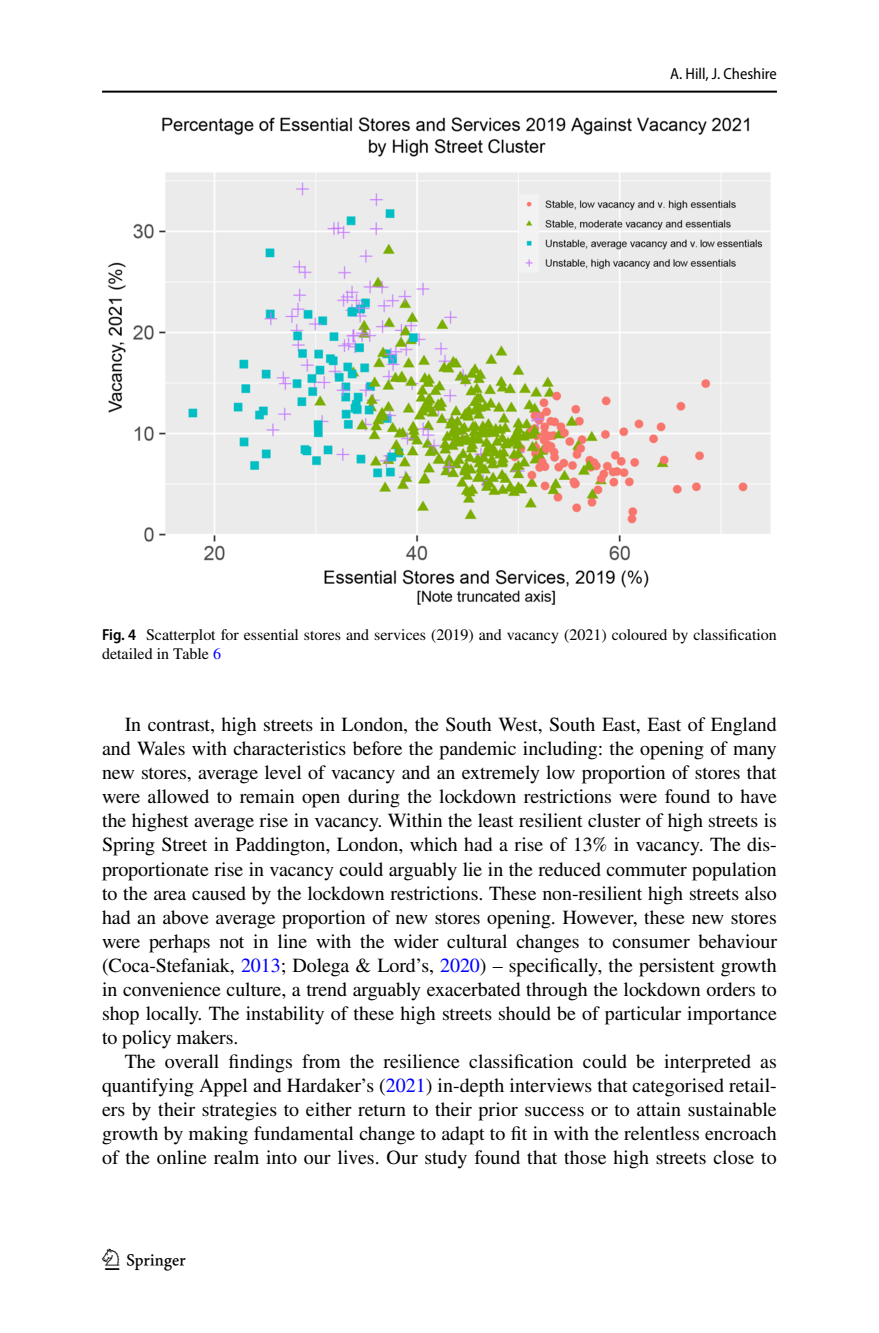
<style>
.page{position:relative;width:879px;height:1333px;background:#fff}
.page>*{position:absolute;margin:0;border:0;box-sizing:border-box;transform-origin:0 0}
.t1{font:30px "Springnew Regular 4";color:#000}
.t2{font:20px/24px "STIX";letter-spacing:-.005em;color:#000;text-align:justify}
.t3{font:16px/19px "STIX";color:#000}
.t4{font:semi-condensed 16px "Myriad Pro";color:#000}
.s1{font-family:"Myriad Pro";font-weight:600;font-stretch:semi-condensed}
.s2{color:#00f}
</style>
<div class="page">
<hr style="left:102px;top:91px;width:675px;height:2px;background:#000">
<img style="left:108px;top:117px;width:663px;height:488px">
<p class="t4" style="left:670px;top:65px;width:108px">A. Hill, J. Cheshire</p>
<p class="t3" style="left:102px;top:626px;width:676px"><span class="s1">Fig. 4</span> Scatterplot for essential stores and services (2019) and vacancy (2021) coloured by classification detailed in Table <span class="s2">6</span></p>
<p class="t2" style="left:102px;top:714px;width:676px;text-indent:23px">In contrast, high streets in London, the South West, South East, East of England and Wales with characteristics before the pandemic including: the opening of many new stores, average level of vacancy and an extremely low proportion of stores that were allowed to remain open during the lockdown restrictions were found to have the highest average rise in vacancy. Within the least resilient cluster of high streets is Spring Street in Paddington, London, which had a rise of 13% in vacancy. The dis&shy;proportionate rise in vacancy could arguably lie in the reduced commuter population to the area caused by the lockdown restrictions. These non-resilient high streets also had an above average proportion of new stores opening. However, these new stores were perhaps not in line with the wider cultural changes to consumer behaviour (Coca-Stefaniak, <span class="s2">2013</span>; Dolega &amp; Lord’s, <span class="s2">2020</span>) – specifically, the persistent growth in convenience culture, a trend arguably exacerbated through the lockdown orders to shop locally. The instability of these high streets should be of particular importance to policy makers.</p>
<p class="t2" style="left:102px;top:1050px;width:676px;text-indent:23px">The overall findings from the resilience classification could be interpreted as quantifying Appel and Hardaker’s (<span class="s2">2021</span>) in-depth interviews that categorised retail&shy;ers by their strategies to either return to their prior success or to attain sustainable growth by making fundamental change to adapt to fit in with the relentless encroach of the online realm into our lives. Our study found that those high streets close to</p>
<h1 class="t1" style="left:105px;top:1248px;width:83px">1 3</h1>
</div>
